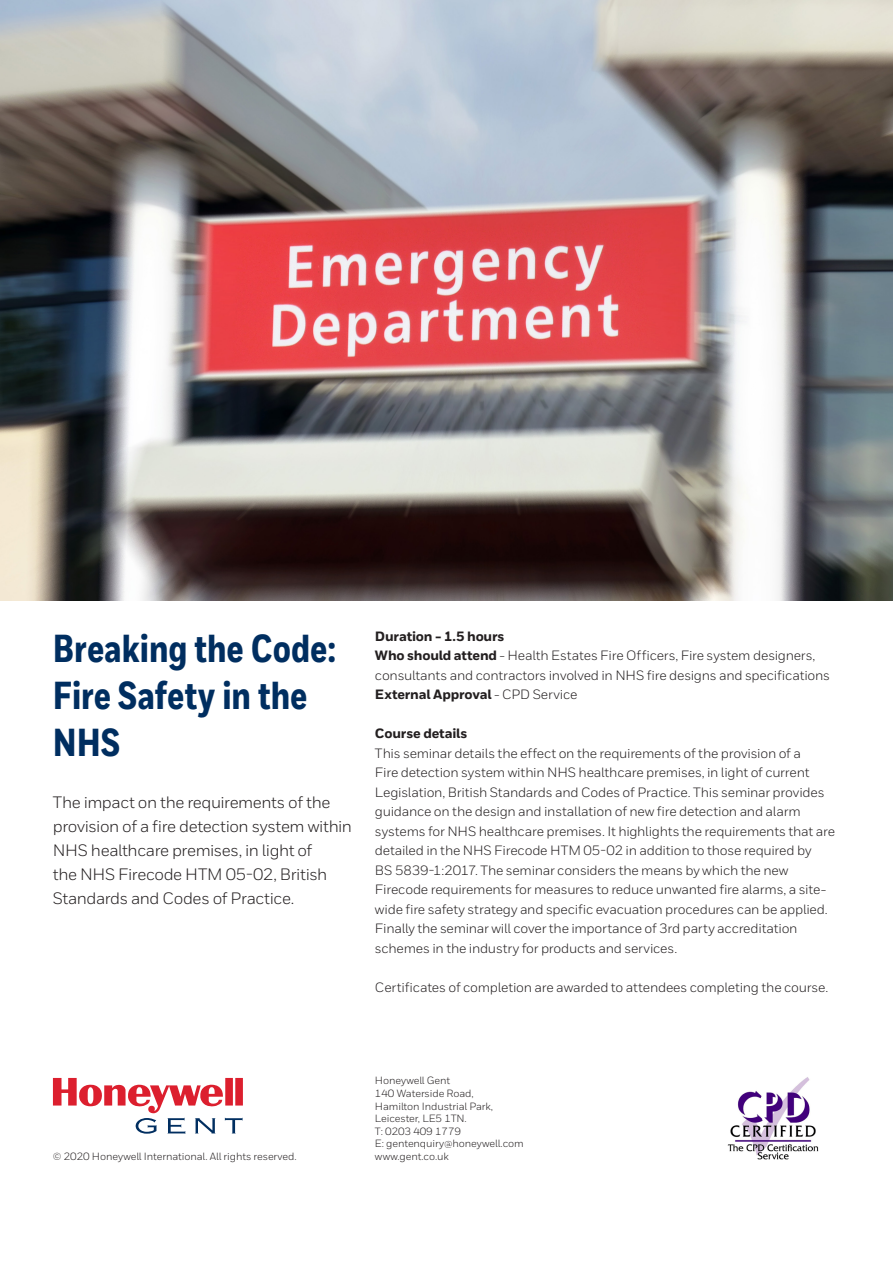
<style>
.page{position:relative;width:893px;height:1263px;background:#fff}
.page>*{position:absolute;margin:0;border:0;box-sizing:border-box;transform-origin:0 0}
.Ad__Headline{font:800 39px/46.8px "Honeywell Cond";color:#002e60}
.t1{font:16.5px/24px "Honeywell Sans";letter-spacing:-.025em;color:#231f20}
.Ad__Body{font:13.5px/19.5px "Honeywell Sans";letter-spacing:-.015em;color:#231f20}
.Ad_Body_Heading{font:800 13.5px "Honeywell Sans";letter-spacing:-.015em;color:#231f20}
.Ad__Body-2{font:800 13.5px "Honeywell Sans";letter-spacing:-.015em;color:#231f20}
.t2{font:10.5px/12.6px "Honeywell Sans";letter-spacing:-.01em;color:#231f20}
.s1{font-weight:800}
.s2{font-weight:400}
</style>
<div class="page">
<img style="left:0;top:0;width:893px;height:601px">
<svg style="left:53px;top:1078px;width:190px;height:55px"></svg>
<img style="left:727px;top:1077px;width:92px;height:83px">
<p class="Ad__Headline" style="left:53px;top:626px;width:284px">Breaking the Code:<br>Fire Safety in the<br>NHS</p>
<p class="t1" style="left:53px;top:791px;width:301px">The impact on the requirements of the provision of a fire detection system within NHS healthcare premises, in light of<br>the NHS Firecode HTM 05-02, British Standards and Codes of Practice.</p>
<p class="Ad_Body_Heading" style="left:375px;top:628px;width:131px">Duration - 1.5 hours</p>
<p class="Ad__Body" style="left:375px;top:646px;width:457px"><span class="s1">Who should attend</span> - Health Estates Fire Officers, Fire system designers, consultants and contractors involved in NHS fire designs and specifications</p>
<p class="Ad__Body-2" style="left:375px;top:686px;width:204px">External Approval <span class="s2">- CPD Service</span></p>
<p class="Ad_Body_Heading" style="left:375px;top:725px;width:94px">Course details</p>
<p class="Ad__Body" style="left:375px;top:743px;width:462px">This seminar details the effect on the requirements of the provision of a<br>Fire detection system within NHS healthcare premises, in light of current Legislation, British Standards and Codes of Practice. This seminar provides guidance on the design and installation of new fire detection and alarm systems for NHS healthcare premises. It highlights the requirements that are detailed in the NHS Firecode HTM 05-02 in addition to those required by<br>BS 5839-1:2017. The seminar considers the means by which the new Firecode requirements for measures to reduce unwanted fire alarms, a site&shy;wide fire safety strategy and specific evacuation procedures can be applied.<br>Finally the seminar will cover the importance of 3rd party accreditation schemes in the industry for products and services.</p>
<p class="Ad__Body" style="left:375px;top:977px;width:455px">Certificates of completion are awarded to attendees completing the course.</p>
<p class="t2" style="left:53px;top:1150px;width:245px">© 2020 Honeywell International. All rights reserved.</p>
<p class="t2" style="left:375px;top:1074px;width:150px">Honeywell Gent<br>140 Waterside Road,<br>Hamilton Industrial Park,<br>Leicester, LE5 1TN.<br>T: 0203 409 1779<br>E: gentenquiry@honeywell.com www.gent.co.uk</p>
</div>
